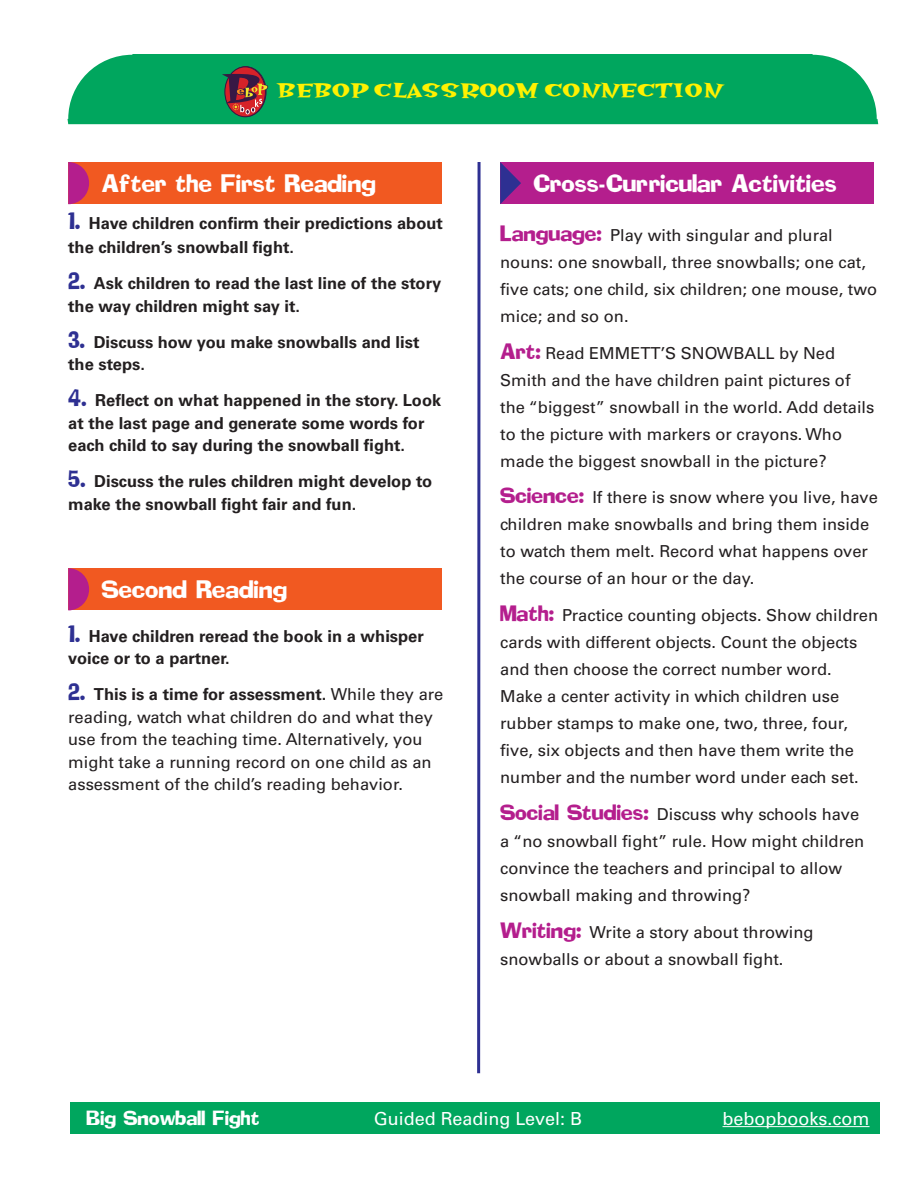
<style>
.page{position:relative;width:918px;height:1188px;background:#fff}
.page>*{position:absolute;margin:0;border:0;box-sizing:border-box;transform-origin:0 0}
.t1{font:22.5px "Hotsy Totsy Bold Mv B";color:#fff101}
.t2{font:22.2px "Addled";color:#fff}
.t3{font:18px "Univers";color:#fff}
.t4{font:18px "Addled";color:#fff}
.t5{font:16.5px/27px "Univers";color:#231f20}
.t6{font:700 16.5px/22.5px "Univers";color:#231f20}
.s1{font-family:"Addled";font-weight:400;font-size:21px;color:#2e3092}
.s2{font-family:"Addled";font-size:21px;color:#2e3092}
.s3{font-weight:700}
.s4{font-family:"Addled";font-size:19.5px;color:#b41e8d}
</style>
<div class="page">
<div style="left:68px;top:54px;width:810px;height:70px;background:#00a65e"></div>
<div style="left:68px;top:162px;width:374px;height:42px;background:#f15921"></div>
<svg style="left:68px;top:162px;width:21px;height:42px"></svg>
<div style="left:68px;top:568px;width:374px;height:42px;background:#f15921"></div>
<svg style="left:68px;top:568px;width:21px;height:42px"></svg>
<div style="left:500px;top:162px;width:374px;height:42px;background:#b41e8d"></div>
<svg style="left:500px;top:162px;width:21px;height:42px"></svg>
<svg style="left:477px;top:162px;width:4px;height:911px;background:#6163ac"></svg>
<div style="left:70px;top:1102px;width:810px;height:31px;background:#00a65e"></div>
<hr style="left:723px;top:1126px;width:147px;height:1px;background:#fff">
<svg style="left:225px;top:67px;width:40px;height:50px"></svg>
<div style="left:224px;top:66px;width:42px;height:51px;border:1px solid #371845;border-radius:50%"></div>
<svg style="left:222px;top:74px;width:46px;height:40px;background:#794b43"></svg>
<h1 class="t1" style="left:277px;top:79px;width:447px">BEBOP CLASSROOM CONNECTION</h1>
<h2 class="t2" style="left:102px;top:174px;width:276px">After the First Reading</h2>
<p class="t6" style="left:68px;top:212px;width:376px;line-height:24px"><span class="s1">1.</span> Have children confirm their predictions about the children’s snowball fight.</p>
<p class="t6" style="left:68px;top:272px;width:375px"><span class="s1">2.</span> Ask children to read the last line of the story the way children might say it.</p>
<p class="t6" style="left:68px;top:331px;width:353px"><span class="s1">3.</span> Discuss how you make snowballs and list the steps.</p>
<p class="t6" style="left:68px;top:389px;width:375px"><span class="s1">4.</span> Reflect on what happened in the story. Look at the last page and generate some words for each child to say during the snowball fight.</p>
<p class="t6" style="left:68px;top:470px;width:365px"><span class="s1">5.</span> Discuss the rules children might develop to make the snowball fight fair and fun.</p>
<h2 class="t2" style="left:102px;top:580px;width:187px">Second Reading</h2>
<p class="t6" style="left:68px;top:625px;width:357px"><span class="s1">1.</span> Have children reread the book in a whisper voice or to a partner.</p>
<p class="t5" style="left:68px;top:683px;width:377px;line-height:22.5px"><span class="s2">2.</span> <span class="s3">This is a time for assessment.</span> While they are reading, watch what children do and what they use from the teaching time. Alternatively, you might take a running record on one child as an assessment of the child’s reading behavior.</p>
<h2 class="t2" style="left:534px;top:174px;width:305px">Cross-Curricular Activities</h2>
<p class="t5" style="left:500px;top:222px;width:379px"><span class="s4">Language:</span> Play with singular and plural nouns: one snowball, three snowballs; one cat, five cats; one child, six children; one mouse, two mice; and so on.</p>
<p class="t5" style="left:500px;top:339px;width:376px"><span class="s4">Art:</span> Read EMMETT’S SNOWBALL by Ned Smith and the have children paint pictures of the “biggest” snowball in the world. Add details to the picture with markers or crayons. Who made the biggest snowball in the picture?</p>
<p class="t5" style="left:500px;top:484px;width:379px"><span class="s4">Science:</span> If there is snow where you live, have children make snowballs and bring them inside to watch them melt. Record what happens over the course of an hour or the day.</p>
<p class="t5" style="left:500px;top:602px;width:379px"><span class="s4">Math:</span> Practice counting objects. Show children cards with different objects. Count the objects and then choose the correct number word.<br>Make a center activity in which children use rubber stamps to make one, two, three, four, five, six objects and then have them write the number and the number word under each set.</p>
<p class="t5" style="left:500px;top:801px;width:366px"><span class="s4">Social Studies:</span> Discuss why schools have a “no snowball fight” rule. How might children convince the teachers and principal to allow snowball making and throwing?</p>
<p class="t5" style="left:500px;top:918px;width:315px"><span class="s4">Writing:</span> Write a story about throwing snowballs or about a snowball fight.</p>
<p class="t4" style="left:87px;top:1110px;width:175px">Big Snowball Fight</p>
<p class="t3" style="left:374px;top:1108px;width:210px">Guided Reading Level: B</p>
<p class="t3" style="left:723px;top:1108px;width:148px">bebopbooks.com</p>
</div>
